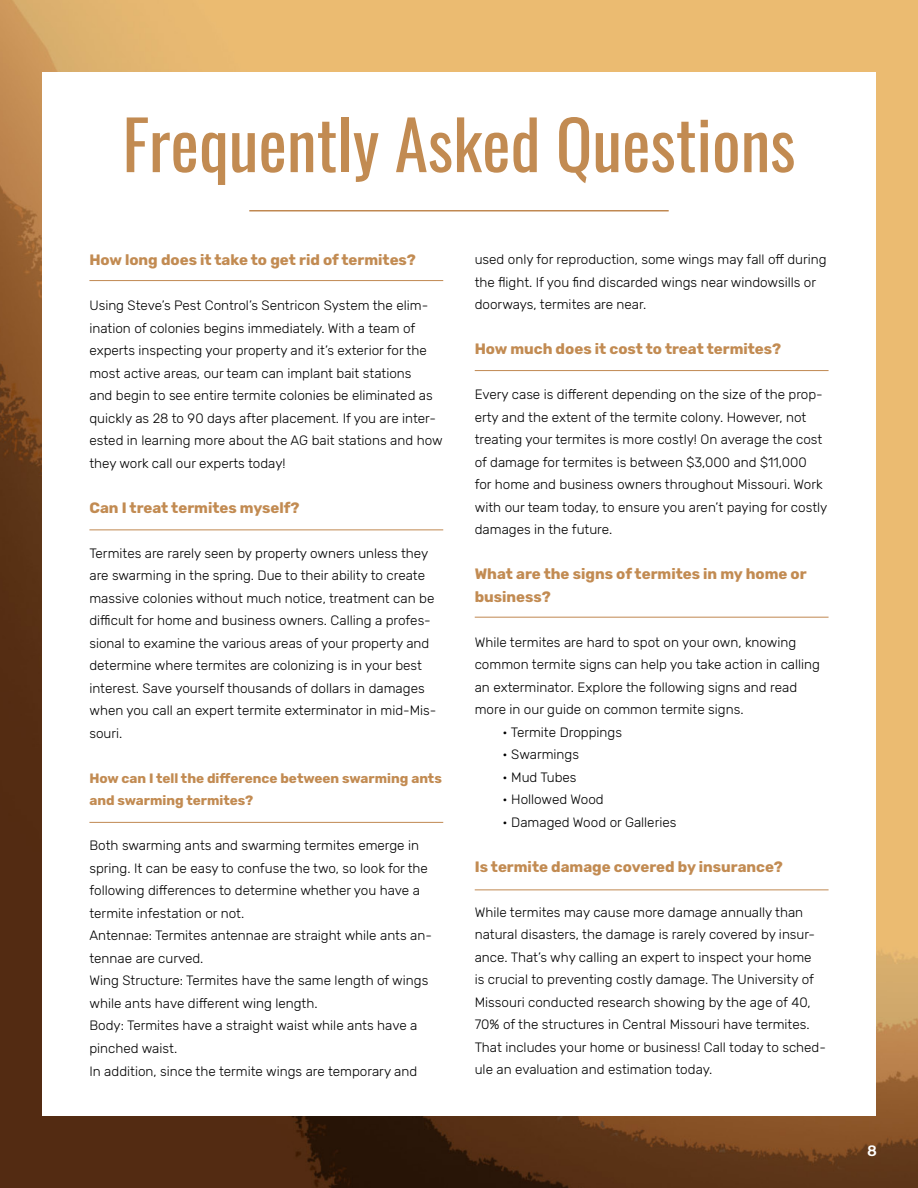
<style>
.page{position:relative;width:918px;height:1188px;background:#fff}
.page>*{position:absolute;margin:0;border:0;box-sizing:border-box;transform-origin:0 0}
.t1{font:67.5px "Oswald";color:#c28b52}
.t2{font:700 15px/22.5px "Rubik";color:#c28b52}
.t3{font:500 15px "Rubik";color:#fff}
.t4{font:300 13.5px/22.5px "Rubik";color:#000}
.t5{font:700 13.5px/22.5px "Rubik";color:#c28b52}
</style>
<div class="page">
<img style="left:0;top:0;width:918px;height:1188px">
<div style="left:42px;top:72px;width:834px;height:1044px;background:#fff"></div>
<hr style="left:249px;top:210px;width:420px;height:2px;background:#c08851">
<hr style="left:89px;top:280px;width:354px;height:1px;background:#c08851">
<hr style="left:475px;top:370px;width:354px;height:1px;background:#c08851">
<hr style="left:475px;top:617px;width:354px;height:1px;background:#c08851">
<hr style="left:475px;top:890px;width:354px;height:1px;background:#c08851">
<hr style="left:89px;top:530px;width:354px;height:1px;background:#c08851">
<hr style="left:89px;top:822px;width:354px;height:1px;background:#c08851">
<p class="t1" style="left:122px;top:85px;width:675px">Frequently Asked Questions</p>
<p class="t2" style="left:89px;top:249px;width:328px">How long does it take to get rid of termites?</p>
<p class="t4" style="left:89px;top:295px;width:355px">Using Steve’s Pest Control’s Sentricon System the elim&shy;ination of colonies begins immediately. With a team of experts inspecting your property and it’s exterior for the most active areas, our team can implant bait stations<br>and begin to see entire termite colonies be eliminated as quickly as 28 to 90 days after placement. If you are inter&shy;ested in learning more about the AG bait stations and how they work call our experts today!</p>
<p class="t2" style="left:89px;top:497px;width:212px">Can I treat termites myself?</p>
<p class="t4" style="left:89px;top:542px;width:348px">Termites are rarely seen by property owners unless they are swarming in the spring. Due to their ability to create massive colonies without much notice, treatment can be difficult for home and business owners. Calling a profes&shy;sional to examine the various areas of your property and determine where termites are colonizing is in your best interest. Save yourself thousands of dollars in damages when you call an expert termite exterminator in mid-Mis&shy;souri.</p>
<p class="t5" style="left:89px;top:767px;width:354px">How can I tell the difference between swarming ants and swarming termites?</p>
<p class="t4" style="left:89px;top:835px;width:340px">Both swarming ants and swarming termites emerge in spring. It can be easy to confuse the two, so look for the following differences to determine whether you have a termite infestation or not.</p>
<p class="t4" style="left:89px;top:925px;width:344px">Antennae: Termites antennae are straight while ants an&shy;tennae are curved.</p>
<p class="t4" style="left:89px;top:970px;width:340px">Wing Structure: Termites have the same length of wings while ants have different wing length.</p>
<p class="t4" style="left:89px;top:1015px;width:330px">Body: Termites have a straight waist while ants have a pinched waist.</p>
<p class="t4" style="left:89px;top:1060px;width:329px">In addition, since the termite wings are temporary and</p>
<p class="t4" style="left:475px;top:249px;width:353px">used only for reproduction, some wings may fall off during the flight. If you find discarded wings near windowsills or doorways, termites are near.</p>
<p class="t2" style="left:475px;top:338px;width:308px">How much does it cost to treat termites?</p>
<p class="t4" style="left:475px;top:383px;width:354px">Every case is different depending on the size of the prop&shy;erty and the extent of the termite colony. However, not treating your termites is more costly! On average the cost of damage for termites is between $3,000 and $11,000<br>for home and business owners throughout Missouri. Work with our team today, to ensure you aren’t paying for costly damages in the future.</p>
<p class="t2" style="left:475px;top:563px;width:334px">What are the signs of termites in my home or business?</p>
<p class="t4" style="left:475px;top:631px;width:347px">While termites are hard to spot on your own, knowing common termite signs can help you take action in calling an exterminator. Explore the following signs and read more in our guide on common termite signs.</p>
<p class="t4" style="left:503px;top:721px;width:121px">• Termite Droppings</p>
<p class="t4" style="left:503px;top:743px;width:78px">• Swarmings</p>
<p class="t4" style="left:503px;top:766px;width:76px">• Mud Tubes</p>
<p class="t4" style="left:503px;top:788px;width:103px">• Hollowed Wood</p>
<p class="t4" style="left:503px;top:811px;width:175px">• Damaged Wood or Galleries</p>
<p class="t2" style="left:475px;top:855px;width:310px">Is termite damage covered by insurance?</p>
<p class="t4" style="left:475px;top:901px;width:353px">While termites may cause more damage annually than natural disasters, the damage is rarely covered by insur&shy;ance. That’s why calling an expert to inspect your home<br>is crucial to preventing costly damage. The University of Missouri conducted research showing by the age of 40, 70% of the structures in Central Missouri have termites.<br>That includes your home or business! Call today to sched&shy;ule an evaluation and estimation today.</p>
<p class="t3" style="left:867px;top:1142px;width:11px">8</p>
</div>
